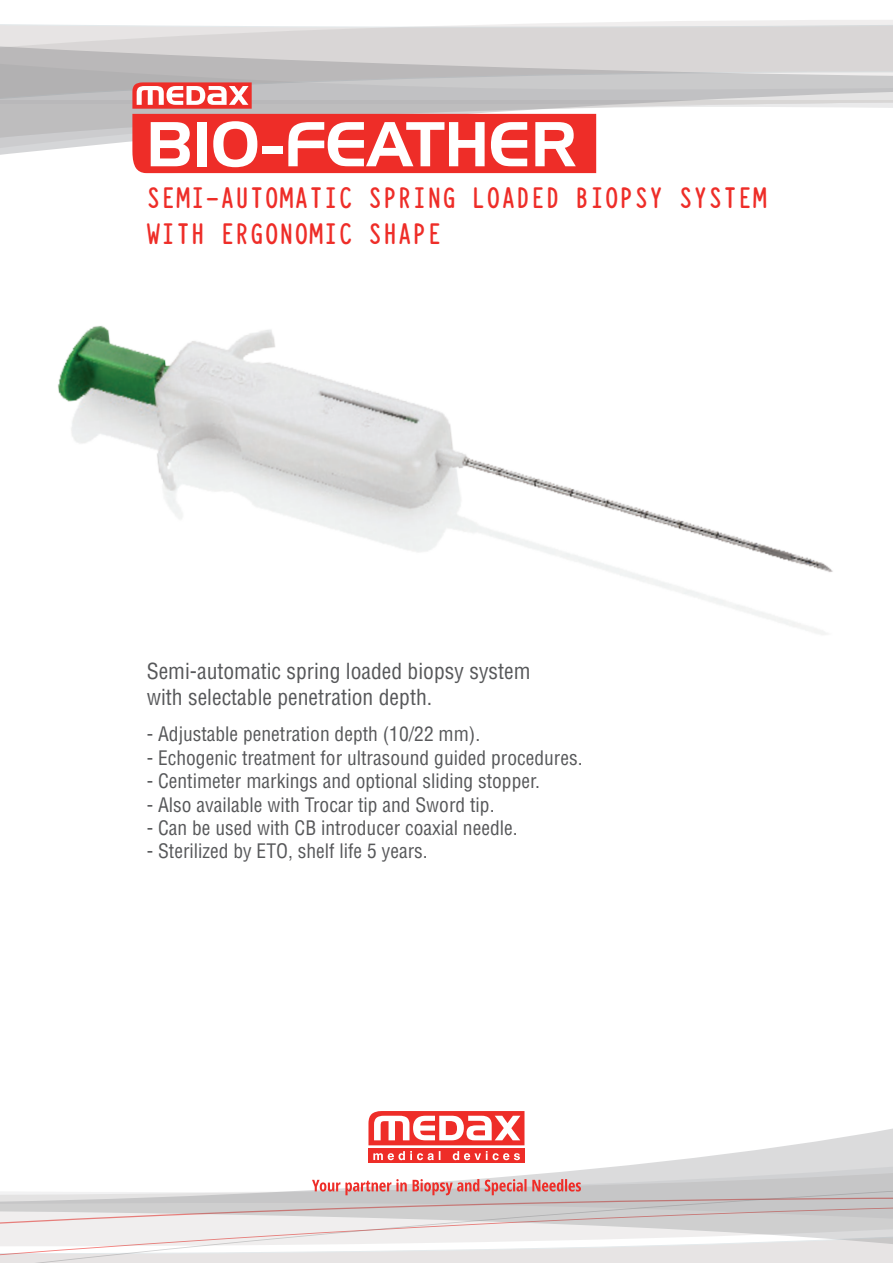
<style>
.page{position:relative;width:893px;height:1263px;background:#fff}
.page>*{position:absolute;margin:0;border:0;box-sizing:border-box;transform-origin:0 0}
.t1{font:61.5px "Handel Gothic BT";color:#fff}
.t2{font:700 32.85px "Typewriter Condensed";color:#ee2d28}
.t3{font:condensed 21.6px "Helvetica LT Std";color:#57585a}
.t4{font:condensed 19.5px "Helvetica LT Std";color:#57585a}
</style>
<div class="page">
<svg style="left:368px;top:1118px;width:525px;height:63px"></svg>
<svg style="left:581px;top:1181px;width:312px;height:9px;background:#c7c7c8"></svg>
<svg style="left:0;top:1190px;width:893px;height:73px;background:#dfdcdc"></svg>
<svg style="left:0;top:20px;width:893px;height:154px"></svg>
<svg style="left:368px;top:1111px;width:156px;height:34px"></svg>
<div style="left:368px;top:1148px;width:156px;height:15px;background:#ee2d28"></div>
<svg style="left:373px;top:1151px;width:147px;height:9px"></svg>
<svg style="left:312px;top:1179px;width:269px;height:16px;background:#e0a4a3"></svg>
<svg style="left:132px;top:82px;width:464px;height:91px;background:#e25c59"></svg>
<img style="left:58px;top:325px;width:775px;height:310px">
<p class="t1" style="left:146px;top:107px;width:432px">BIO-FEATHER</p>
<p class="t2" style="left:146px;top:174px;width:623px">SEMI-AUTOMATIC SPRING LOADED BIOPSY SYSTEM</p>
<p class="t2" style="left:146px;top:210px;width:297px">WITH ERGONOMIC SHAPE</p>
<p class="t3" style="left:147px;top:657px;width:385px">Semi-automatic spring loaded biopsy system</p>
<p class="t3" style="left:147px;top:683px;width:287px">with selectable penetration depth.</p>
<p class="t4" style="left:147px;top:722px;width:335px">- Adjustable penetration depth (10/22 mm).</p>
<p class="t4" style="left:147px;top:745px;width:437px">- Echogenic treatment for ultrasound guided procedures.</p>
<p class="t4" style="left:147px;top:769px;width:395px">- Centimeter markings and optional sliding stopper.</p>
<p class="t4" style="left:147px;top:792px;width:349px">- Also available with Trocar tip and Sword tip.</p>
<p class="t4" style="left:147px;top:816px;width:372px">- Can be used with CB introducer coaxial needle.</p>
<p class="t4" style="left:147px;top:839px;width:283px">- Sterilized by ETO, shelf life 5 years.</p>
</div>
